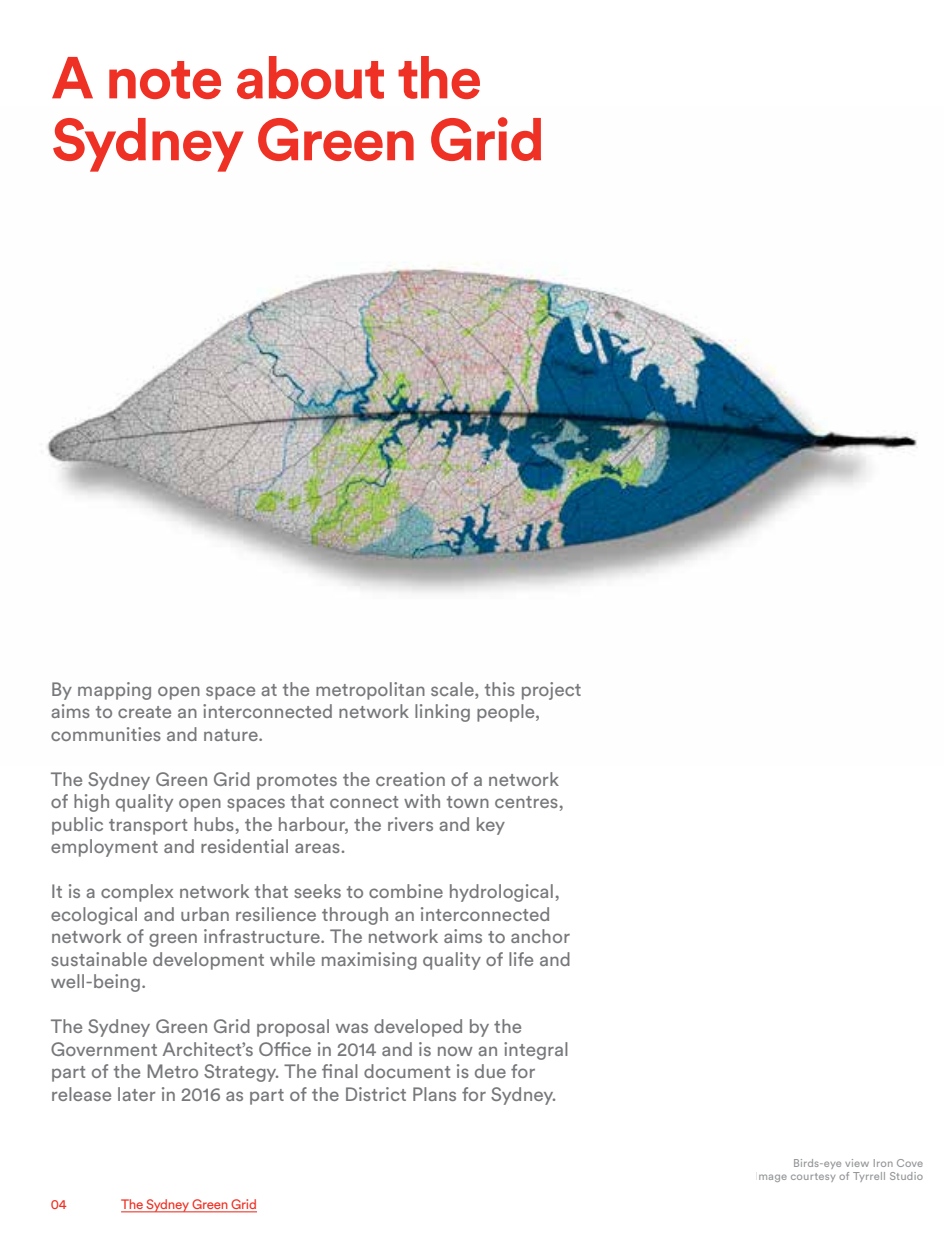
<style>
.page{position:relative;width:944px;height:1244px;background:#fff}
.page>*{position:absolute;margin:0;border:0;box-sizing:border-box;transform-origin:0 0}
.t1{font:700 58.5px/61.9px "Circular Std";letter-spacing:-.025em;color:#ee3124}
.t2{font:19.12px/22.5px "Circular Std";color:#77787b}
.t3{font:13.5px "Circular Std";letter-spacing:-.02em;color:#ee3124}
.t4{font:11.25px/13.5px "Circular Std";letter-spacing:.02em;color:#939598;text-align:right}
</style>
<div class="page">
<img style="left:46px;top:262px;width:872px;height:331px">
<hr style="left:121px;top:1211px;width:136px;height:1px;background:#ee3124">
<h1 class="t1" style="left:51px;top:46px;width:495px">A note about the<br>Sydney Green Grid</h1>
<p class="t2" style="left:51px;top:677px;width:532px">By mapping open space at the metropolitan scale, this project aims to create an interconnected network linking people, communities and nature.</p>
<p class="t2" style="left:51px;top:767px;width:515px">The Sydney Green Grid promotes the creation of a network of high quality open spaces that connect with town centres, public transport hubs, the harbour, the rivers and key employment and residential areas.</p>
<p class="t2" style="left:51px;top:880px;width:522px">It is a complex network that seeks to combine hydrological, ecological and urban resilience through an interconnected network of green infrastructure. The network aims to anchor sustainable development while maximising quality of life and well-being.</p>
<p class="t2" style="left:51px;top:1015px;width:520px">The Sydney Green Grid proposal was developed by the Government Architect’s Office in 2014 and is now an integral part of the Metro Strategy. The final document is due for release later in 2016 as part of the District Plans for Sydney.</p>
<p class="t3" style="left:51px;top:1196px;width:17px">04</p>
<p class="t3" style="left:121px;top:1196px;width:137px">The Sydney Green Grid</p>
<p class="t4" style="left:755px;top:1156px;width:170px">Birds-eye view Iron Cove<br>Image courtesy of Tyrrell Studio</p>
</div>
